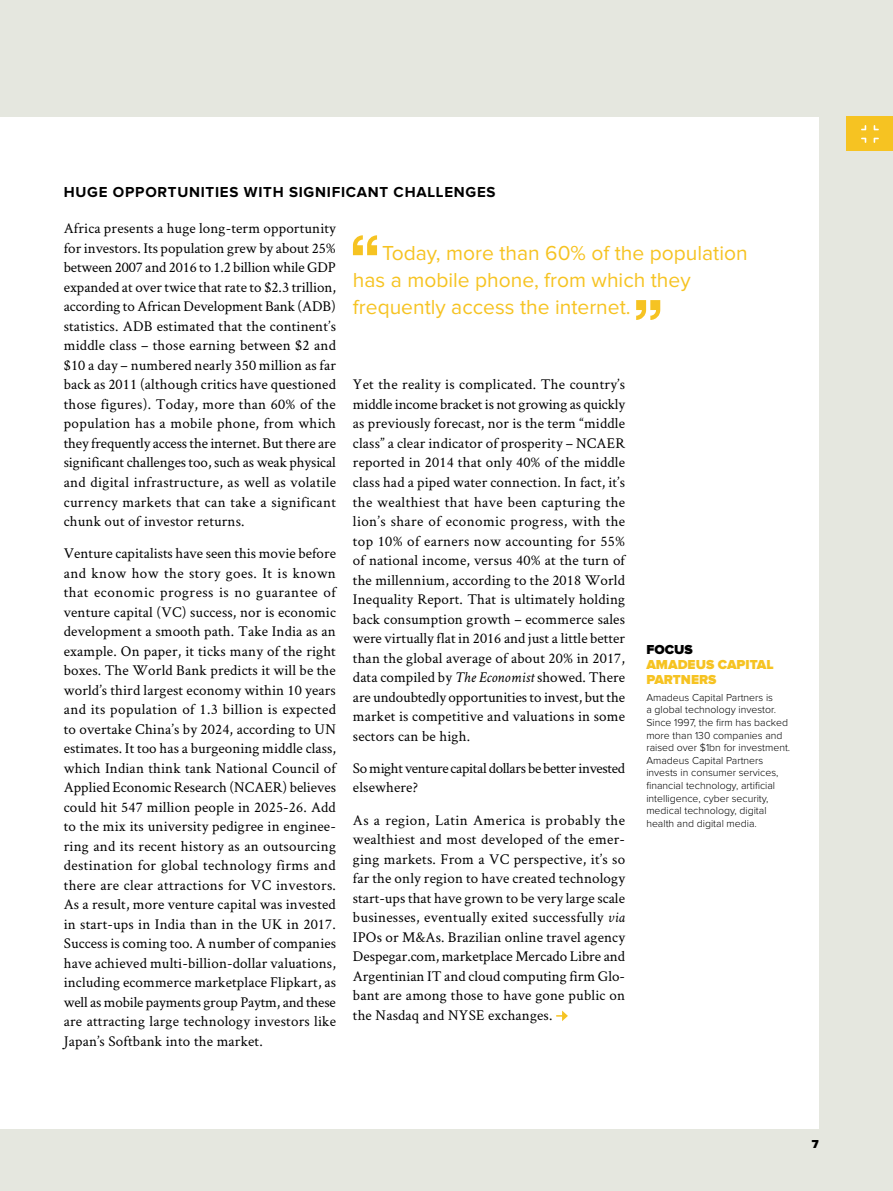
<style>
.page{position:relative;width:893px;height:1191px;background:#e5e7df}
.page>*{position:absolute;margin:0;border:0;box-sizing:border-box;transform-origin:0 0}
.t1{font:21px/27px "Proxima Nova";color:#f6c322}
.t2{font:15px/19.5px "Crimson Text";letter-spacing:.01em;color:#000;text-align:justify}
.t3{font:15px/19.5px "Crimson Text";letter-spacing:-.02em;color:#000}
.t4{font:700 15px "Proxima Nova";letter-spacing:.05em;color:#000}
.t5{font:900 13.5px/15px "Proxima Nova";color:#f6c322}
.t6{font:900 13.5px "Proxima Nova";color:#000}
.t7{font:900 12px "Proxima Nova";color:#000}
.t8{font:300 10.5px/12.6px "Proxima Nova";color:#000}
.s1{font-style:italic}
</style>
<div class="page">
<div style="left:0;top:117px;width:819px;height:1011px;background:#fff"></div>
<div style="left:846px;top:117px;width:47px;height:34px;background:#f6c322"></div>
<svg style="left:861px;top:125px;width:18px;height:18px"></svg>
<svg style="left:556px;top:1010px;width:12px;height:11px"></svg>
<svg style="left:353px;top:235px;width:24px;height:20px"></svg>
<svg style="left:636px;top:300px;width:24px;height:20px"></svg>
<p class="t4" style="left:64px;top:185px;width:433px">HUGE OPPORTUNITIES WITH SIGNIFICANT CHALLENGES</p>
<p class="t2" style="left:64px;top:218px;width:274px">Africa presents a huge long-term opportunity for investors. Its population grew by about 25% between 2007 and 2016 to 1.2 billion while GDP expanded at over twice that rate to $2.3 trillion, according to African Development Bank (ADB) statistics. ADB estimated that the continent’s middle class – those earning between $2 and $10 a day – numbered nearly 350 million as far back as 2011 (although critics have questioned those figures). Today, more than 60% of the population has a mobile phone, from which they frequently access the internet. But there are significant challenges too, such as weak physical and digital infrastructure, as well as volatile currency markets that can take a significant chunk out of investor returns.</p>
<p class="t2" style="left:64px;top:543px;width:274px">Venture capitalists have seen this movie before and know how the story goes. It is known that economic progress is no guarantee of venture capital (VC) success, nor is economic development a smooth path. Take India as an example. On paper, it ticks many of the right boxes. The World Bank predicts it will be the world’s third largest economy within 10 years and its population of 1.3 billion is expected to overtake China’s by 2024, according to UN estimates. It too has a burgeoning middle class, which Indian think tank National Council of Applied Economic Research (NCAER) believes could hit 547 million people in 2025-26. Add to the mix its university pedigree in enginee&shy;ring and its recent history as an outsourcing destination for global technology firms and there are clear attractions for VC investors.<br>As a result, more venture capital was invested in start-ups in India than in the UK in 2017.<br>Success is coming too. A number of companies have achieved multi-billion-dollar valuations, including ecommerce marketplace Flipkart, as well as mobile payments group Paytm, and these are attracting large technology investors like Japan’s Softbank into the market.</p>
<h1 class="t1" style="left:353px;top:240px;width:396px;text-indent:29px">Today, more than 60% of the population has a mobile phone, from which they frequently access the internet.</h1>
<p class="t2" style="left:353px;top:374px;width:274px">Yet the reality is complicated. The country’s middle income bracket is not growing as quickly as previously forecast, nor is the term “middle class” a clear indicator of prosperity – NCAER reported in 2014 that only 40% of the middle class had a piped water connection. In fact, it’s the wealthiest that have been capturing the lion’s share of economic progress, with the top 10% of earners now accounting for 55% of national income, versus 40% at the turn of the millennium, according to the 2018 World Inequality Report. That is ultimately holding back consumption growth – ecommerce sales were virtually flat in 2016 and just a little better than the global average of about 20% in 2017, data compiled by <span class="s1">The Economist</span> showed. There are undoubtedly opportunities to invest, but the market is competitive and valuations in some sectors can be high.</p>
<p class="t3" style="left:353px;top:757px;width:274px">So might venture capital dollars be better invested elsewhere?</p>
<p class="t2" style="left:353px;top:809px;width:274px">As a region, Latin America is probably the wealthiest and most developed of the emer&shy;ging markets. From a VC perspective, it’s so far the only region to have created technology start-ups that have grown to be very large scale businesses, eventually exited successfully <span class="s1">via </span>IPOs or M&amp;As. Brazilian online travel agency Despegar.com, marketplace Mercado Libre and Argentinian IT and cloud computing firm Glo&shy;bant are among those to have gone public on the Nasdaq and NYSE exchanges.</p>
<p class="t6" style="left:646px;top:643px;width:48px">FOCUS</p>
<p class="t5" style="left:646px;top:657px;width:129px">AMADEUS CAPITAL<br>PARTNERS</p>
<p class="t8" style="left:646px;top:691px;width:145px">Amadeus Capital Partners is<br>a global technology investor.<br>Since 1997, the firm has backed more than 130 companies and raised over $1bn for investment.<br>Amadeus Capital Partners invests in consumer services, financial technology, artificial intelligence, cyber security, medical technology, digital health and digital media.</p>
<p class="t7" style="left:812px;top:1138px;width:8px">7</p>
</div>
